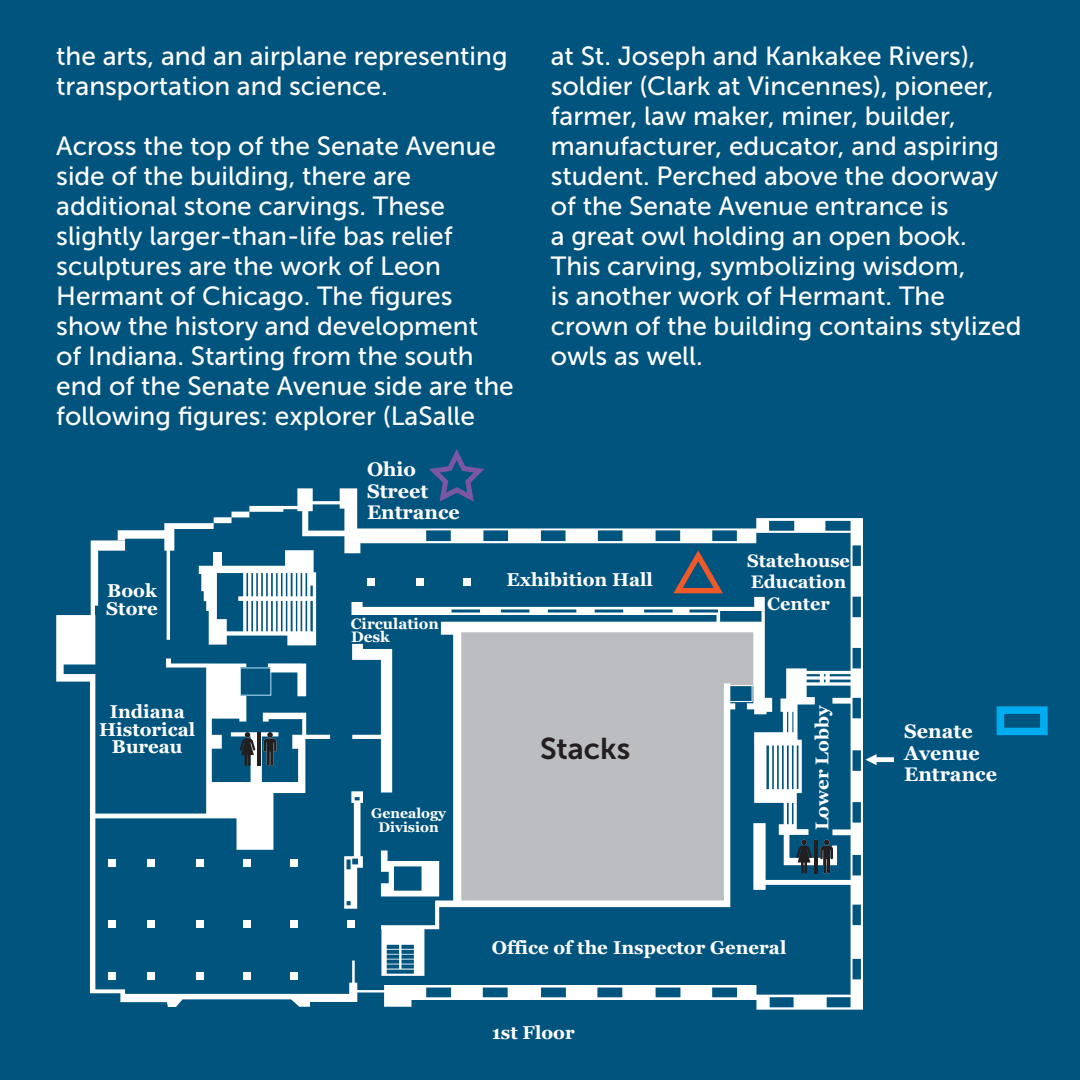
<style>
.page{position:relative;width:1080px;height:1080px;background:#00547e}
.page>*{position:absolute;margin:0;border:0;box-sizing:border-box;transform-origin:0 0}
.t1{font:30px "Museo Sans 700";color:#231f20}
.Paragraph_Style_1{font:26.25px/30px "Museo Sans 500";color:#fff}
.t2{font:700 19.75px/42.8px "Georgia";color:#fff}
.t3{font:700 18.5px/17.5px "Georgia";color:#fff;text-align:center}
.t4{font:700 18px/21.8px "Georgia";color:#fff;text-align:center}
.t5{font:700 15.25px/13.2px "Georgia";color:#fff}
.t6{font:700 14px/14px "Georgia";color:#fff;text-align:center}
</style>
<div class="page">
<svg style="left:56px;top:488px;width:807px;height:522px"></svg>
<svg style="left:351px;top:597px;width:421px;height:379px"></svg>
<svg style="left:865px;top:754px;width:29px;height:11px"></svg>
<svg style="left:240px;top:732px;width:36px;height:34px"></svg>
<svg style="left:796px;top:840px;width:37px;height:34px"></svg>
<div style="left:997px;top:706px;width:51px;height:29px;border:8px solid #00aeef"></div>
<svg style="left:424px;top:449px;width:66px;height:57px"></svg>
<svg style="left:669px;top:548px;width:59px;height:50px"></svg>
<p class="Paragraph_Style_1" style="left:56px;top:41px;width:453px">the arts, and an airplane representing transportation and science.</p>
<p class="Paragraph_Style_1" style="left:56px;top:131px;width:459px">Across the top of the Senate Avenue side of the building, there are additional stone carvings. These slightly larger-than-life bas relief sculptures are the work of Leon Hermant of Chicago. The figures show the history and development<br>of Indiana. Starting from the south end of the Senate Avenue side are the following figures: explorer (LaSalle</p>
<p class="t2" style="left:367px;top:448px;width:94px">Ohio<br>Entrance</p>
<p class="t2" style="left:367px;top:470px;width:63px">Street</p>
<p class="Paragraph_Style_1" style="left:551px;top:41px;width:472px">at St. Joseph and Kankakee Rivers), soldier (Clark at Vincennes), pioneer, farmer, law maker, miner, builder, manufacturer, educator, and aspiring student. Perched above the doorway of the Senate Avenue entrance is<br>a great owl holding an open book.<br>This carving, symbolizing wisdom,<br>is another work of Hermant. The crown of the building contains stylized owls as well.</p>
<p class="t3" style="left:106px;top:582px;width:53px;text-align:left">Book<br>Store</p>
<p class="t3" style="left:99px;top:703px;width:97px">Indiana<br>Historical<br>Bureau</p>
<p class="t5" style="left:351px;top:617px;width:90px">Circulation<br>Desk</p>
<p class="t6" style="left:371px;top:806px;width:76px">Genealogy<br>Division</p>
<p class="t3" style="left:507px;top:571px;width:148px">Exhibition Hall</p>
<p class="t1" style="left:540px;top:732px;width:92px">Stacks</p>
<p class="t4" style="left:747px;top:550px;width:104px">Statehouse<br>Education<br>Center</p>
<p class="t3" style="left:813px;top:830px;width:127px;rotate:-90deg">Lower Lobby</p>
<p class="t3" style="left:492px;top:939px;width:296px">Office of the Inspector General</p>
<p class="t3" style="left:492px;top:1024px;width:84px">1st Floor</p>
<p class="t2" style="left:904px;top:710px;width:94px">Senate<br>Entrance</p>
<p class="t2" style="left:904px;top:732px;width:77px">Avenue</p>
</div>
